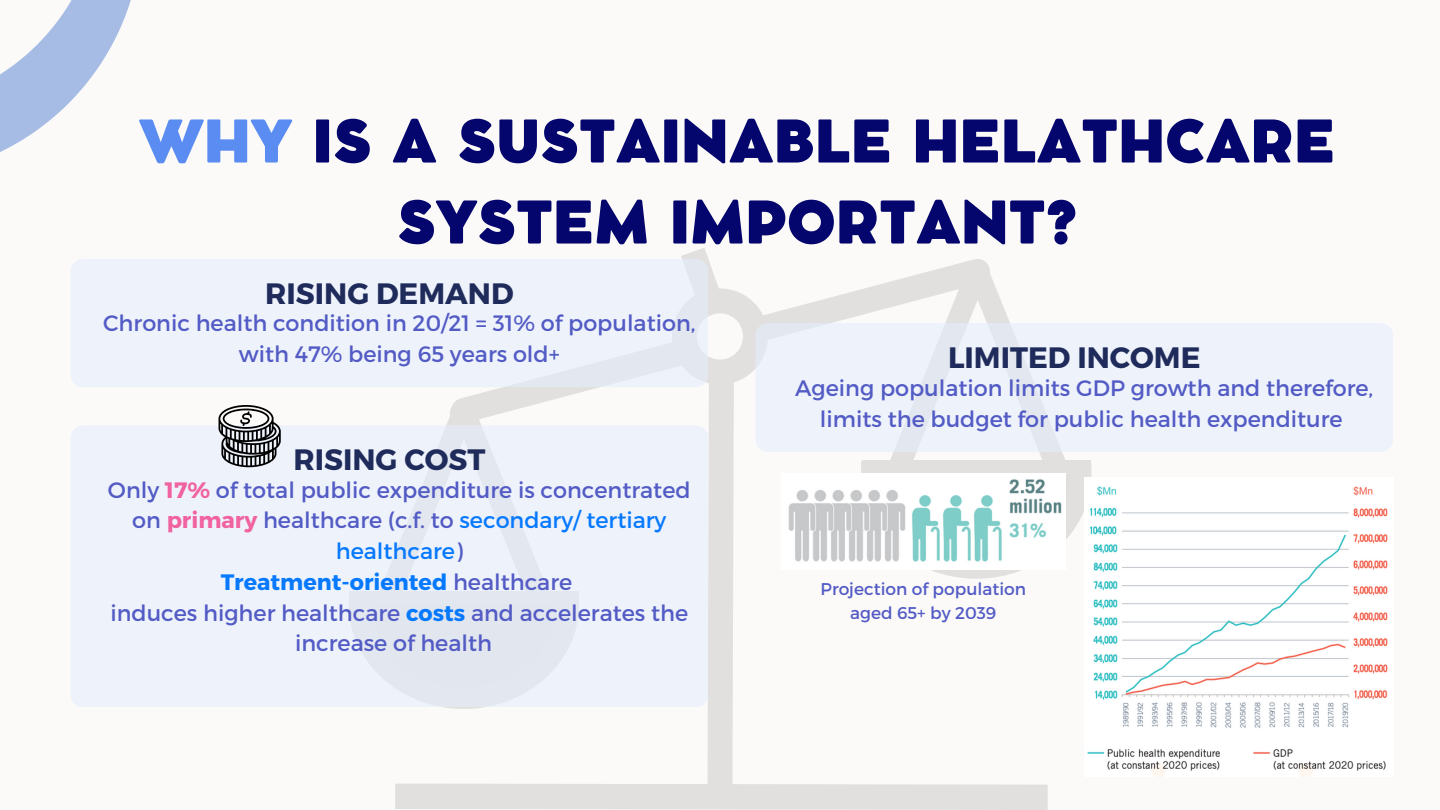
<style>
.page{position:relative;width:1440px;height:810px;background:#fbfaf8}
.page>*{position:absolute;margin:0;border:0;box-sizing:border-box;transform-origin:0 0}
.t1{font:800 58px/81px "Cocomat Pro";color:#05066d;text-align:center}
.t2{font:700 29.5px "Montserrat";color:#1f2b5b}
.t3{font:22.3px/30.8px "Montserrat";color:#535bc5;text-align:center}
.t4{font:700 22.3px "Montserrat";color:#0679ff}
.t5{font:17px/23.2px "Montserrat";color:#535bc5;text-align:center}
.s1{color:#5a8cf2}
.s2{font-weight:700;color:#f162a0}
.s3{color:#0679ff}
.s4{font-weight:400;color:#535bc5}
.s5{font-weight:700;color:#0679ff}
</style>
<div class="page">
<svg style="left:395px;top:248px;width:697px;height:562px"></svg>
<div style="left:70px;top:259px;width:638px;height:128px;background:#eef3fb;border-radius:13px"></div>
<div style="left:70px;top:425px;width:638px;height:282px;background:linear-gradient(to right,#edf2fa,#eaf0f8);border-radius:13px"></div>
<svg style="left:0;top:0;width:131px;height:152px"></svg>
<div style="left:755px;top:323px;width:638px;height:129px;background:#eef3fb;border-radius:13px"></div>
<svg style="left:219px;top:405px;width:62px;height:62px"></svg>
<img style="left:782px;top:473px;width:283px;height:97px">
<img style="left:1084px;top:478px;width:304px;height:298px">
<p class="t1" style="left:139px;top:106px;width:1197px"><span class="s1">WHY</span> IS A SUSTAINABLE HELATHCARE<br>SYSTEM IMPORTANT?</p>
<p class="t2" style="left:265px;top:274px;width:250px">RISING DEMAND</p>
<p class="t3" style="left:103px;top:307px;width:594px">Chronic health condition in 20/21 = 31% of population, with 47% being 65 years old+</p>
<p class="t2" style="left:293px;top:440px;width:193px">RISING COST</p>
<p class="t3" style="left:108px;top:473px;width:584px">Only <span class="s2">17%</span> of total public expenditure is concentrated on <span class="s2">primary</span> healthcare (c.f. to <span class="s3">secondary/ tertiary healthcare</span>)</p>
<p class="t4" style="left:221px;top:567px;width:353px">Treatment-oriented <span class="s4">healthcare</span></p>
<p class="t3" style="left:110px;top:596px;width:579px">induces higher healthcare <span class="s5">costs</span> and accelerates the increase of health</p>
<p class="t2" style="left:948px;top:338px;width:254px">LIMITED INCOME</p>
<p class="t3" style="left:795px;top:371px;width:580px;line-height:31.1px">Ageing population limits GDP growth and therefore, limits the budget for public health expenditure</p>
<p class="t5" style="left:821px;top:577px;width:207px">Projection of population aged 65+ by 2039</p>
</div>
